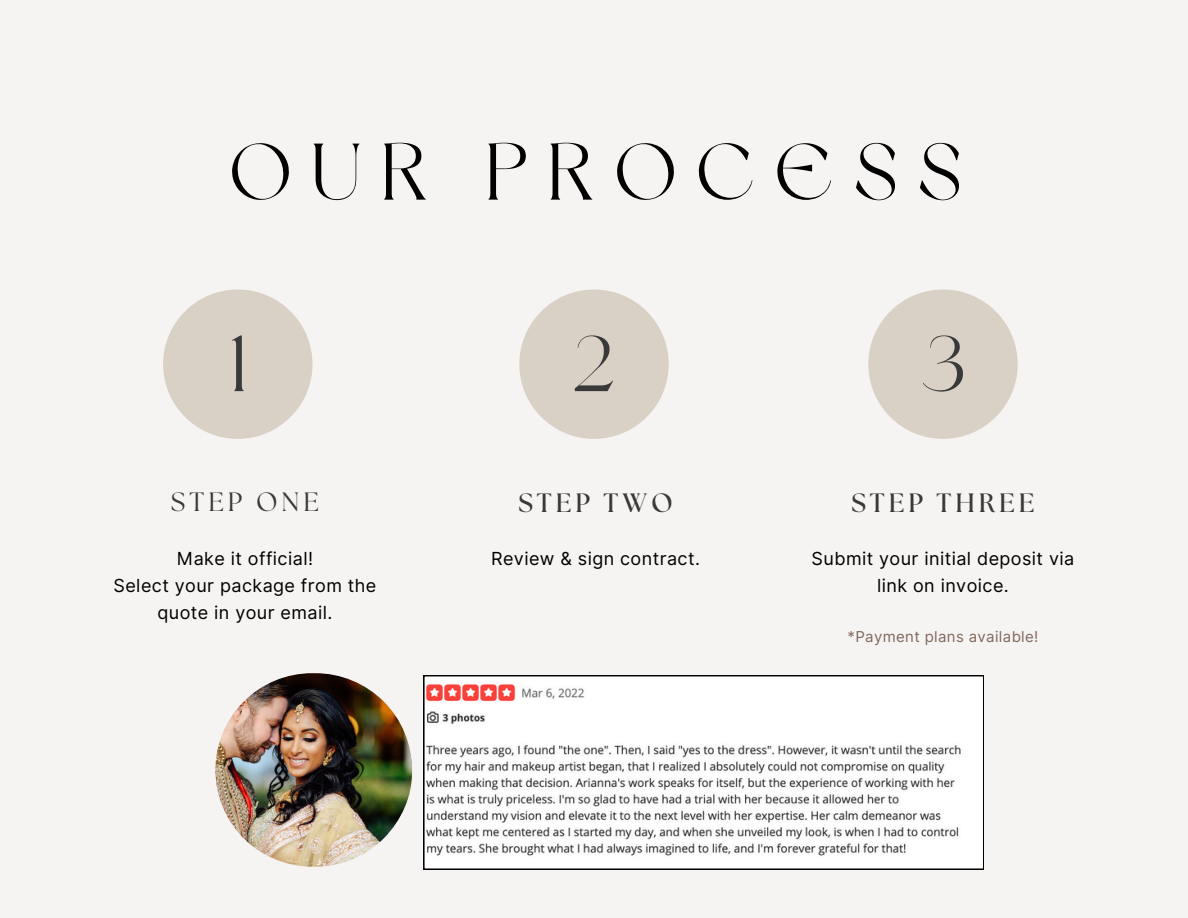
<style>
.page{position:relative;width:1188px;height:918px;background:#f6f4f2}
.page>*{position:absolute;margin:0;border:0;box-sizing:border-box;transform-origin:0 0}
.t1{font:79.8px "Dream Avenue";letter-spacing:.25em;color:#000}
.t2{font:79.2px "Dream Avenue";color:#393939}
.t3{font:700 26.4px "The Seasons";letter-spacing:.15em;color:#393939}
.t4{font:26.4px "The Seasons";letter-spacing:.15em;color:#393939}
.t5{font:18px/27px "Inter";letter-spacing:.025em;color:#000;text-align:center}
.t6{font:15px "Inter";letter-spacing:.025em;color:#81685d}
</style>
<div class="page">
<div style="left:163px;top:289px;width:150px;height:150px;background:#d9d0c6;border-radius:50%"></div>
<div style="left:519px;top:289px;width:150px;height:150px;background:#d9d0c6;border-radius:50%"></div>
<div style="left:868px;top:289px;width:150px;height:150px;background:#d9d0c6;border-radius:50%"></div>
<svg style="left:423px;top:675px;width:561px;height:195px"></svg>
<img style="left:215px;top:673px;width:197px;height:194px">
<p class="t1" style="left:230px;top:140px;width:733px">OUR PROCESS</p>
<h2 class="t2" style="left:230px;top:332px;width:18px">1</h2>
<h2 class="t2" style="left:572px;top:332px;width:45px">2</h2>
<h4 class="t2" style="left:921px;top:332px;width:46px">3</h4>
<p class="t4" style="left:171px;top:490px;width:149px">STEP ONE</p>
<p class="t3" style="left:518px;top:491px;width:156px">STEP TWO</p>
<p class="t3" style="left:851px;top:491px;width:185px">STEP THREE</p>
<h1 class="t5" style="left:114px;top:544px;width:264px">Make it official!<br>Select your package from the quote in your email.</h1>
<p class="t5" style="left:491px;top:544px;width:210px">Review &amp; sign contract.</p>
<h3 class="t5" style="left:812px;top:544px;width:264px">Submit your initial deposit via link on invoice.</h3>
<h4 class="t6" style="left:848px;top:628px;width:192px">*Payment plans available!</h4>
</div>
